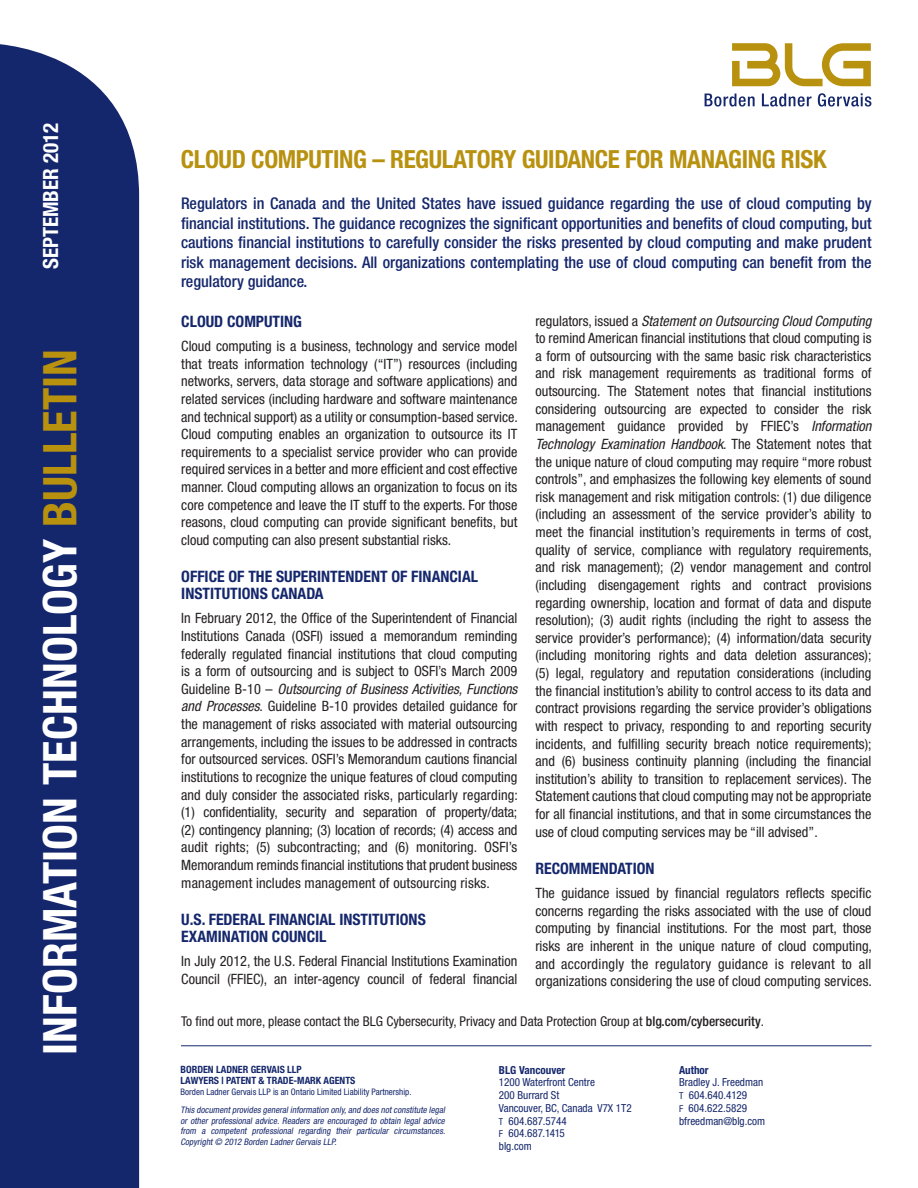
<style>
.page{position:relative;width:918px;height:1188px;background:#fff}
.page>*{position:absolute;margin:0;border:0;box-sizing:border-box;transform-origin:0 0}
.t1{font:700 condensed 46.5px "Helvetica Neue LT Pro";letter-spacing:.005em;color:#fff}
.Headline{font:700 condensed 25.05px "Helvetica Neue LT Pro";letter-spacing:-.015em;color:#b8910f}
.t2{font:700 condensed 21px "Helvetica Neue LT Pro";color:#fff}
.Blue_text_-_Body{font:500 condensed 16.2px/19.5px "Helvetica Neue LT Pro";color:#15276c;text-align:justify}
.t3{font:700 condensed 15.75px/16.8px "Helvetica Neue LT Pro";color:#15276c}
.Body_-_Jay_full_just{font:condensed 14.25px/17.5px "Helvetica Neue LT Pro";color:#231f20;text-align:justify}
.Black_texts_-Body{font:condensed 13.5px "Helvetica Neue LT Pro";color:#231f20}
.Contact_Info{font:condensed 11.1px/12.8px "Helvetica Neue LT Pro";color:#15276c}
.Contact_Info-2{font:700 condensed 11.1px "Helvetica Neue LT Pro";color:#15276c}
.Subhead_YC{font:700 condensed 10.05px "Helvetica Neue LT Pro";color:#15276c}
.Text_YC{font:italic condensed 9px/10.6px "Helvetica Neue LT Pro";color:#15276c;text-align:justify}
.t4{font:condensed 9px "Helvetica Neue LT Pro";color:#15276c}
.s1{color:#b8910f}
.s2{font-style:italic}
.s3{font-weight:500}
.s4{font-size:9.45px}
</style>
<div class="page">
<div style="left:0;top:44px;width:139px;height:1144px;background:#15276c"></div>
<svg style="left:705px;top:94px;width:50px;height:13px"></svg>
<svg style="left:762px;top:94px;width:50px;height:13px"></svg>
<svg style="left:818px;top:93px;width:53px;height:14px"></svg>
<svg style="left:732px;top:43px;width:139px;height:43px"></svg>
<hr style="left:181px;top:1046px;width:691px;height:1px;background:#15276c">
<p class="t2" style="left:38px;top:269px;width:148px;rotate:-90deg">SEPTEMBER 2012</p>
<p class="t1" style="left:32px;top:1055px;width:707px;rotate:-90deg">INFORMATION TECHNOLOGY <span class="s1">BULLETIN</span></p>
<p class="Headline" style="left:181px;top:144px;width:647px">CLOUD COMPUTING – REGULATORY GUIDANCE FOR MANAGING RISK</p>
<p class="Blue_text_-_Body" style="left:181px;top:194px;width:692px">Regulators in Canada and the United States have issued guidance regarding the use of cloud computing by financial institutions. The guidance recognizes the significant opportunities and benefits of cloud computing, but cautions financial institutions to carefully consider the risks presented by cloud computing and make prudent risk management decisions. All organizations contemplating the use of cloud computing can benefit from the regulatory guidance.</p>
<p class="t3" style="left:181px;top:312px;width:122px">CLOUD COMPUTING</p>
<p class="Body_-_Jay_full_just" style="left:181px;top:337px;width:338px">Cloud computing is a business, technology and service model that treats information technology (“IT”) resources (including networks, servers, data storage and software applications) and related services (including hardware and software maintenance and technical support) as a utility or consumption-based service.<br>Cloud computing enables an organization to outsource its IT requirements to a specialist service provider who can provide required services in a better and more efficient and cost effective manner. Cloud computing allows an organization to focus on its core competence and leave the IT stuff to the experts. For those reasons, cloud computing can provide significant benefits, but cloud computing can also present substantial risks.</p>
<p class="t3" style="left:181px;top:568px;width:298px">OFFICE OF THE SUPERINTENDENT OF FINANCIAL<br>INSTITUTIONS CANADA</p>
<p class="Body_-_Jay_full_just" style="left:181px;top:609px;width:338px">In February 2012, the Office of the Superintendent of Financial Institutions Canada (OSFI) issued a memorandum reminding federally regulated financial institutions that cloud computing is a form of outsourcing and is subject to OSFI’s March 2009<br>Guideline B-10 – <span class="s2">Outsourcing of Business Activities, Functions and Processes</span>. Guideline B-10 provides detailed guidance for the management of risks associated with material outsourcing arrangements, including the issues to be addressed in contracts for outsourced services. OSFI’s Memorandum cautions financial institutions to recognize the unique features of cloud computing and duly consider the associated risks, particularly regarding: (1) confidentiality, security and separation of property/data; (2) contingency planning; (3) location of records; (4) access and audit rights; (5) subcontracting; and (6) monitoring. OSFI’s Memorandum reminds financial institutions that prudent business management includes management of outsourcing risks.</p>
<p class="t3" style="left:181px;top:911px;width:246px">U.S. FEDERAL FINANCIAL INSTITUTIONS<br>EXAMINATION COUNCIL</p>
<p class="Body_-_Jay_full_just" style="left:181px;top:952px;width:338px">In July 2012, the U.S. Federal Financial Institutions Examination<br>Council (FFIEC), an inter-agency council of federal financial</p>
<p class="Body_-_Jay_full_just" style="left:535px;top:312px;width:338px">regulators, issued a <span class="s2">Statement on Outsourcing Cloud Computing </span>to remind American financial institutions that cloud computing is a form of outsourcing with the same basic risk characteristics and risk management requirements as traditional forms of outsourcing. The Statement notes that financial institutions considering outsourcing are expected to consider the risk management guidance provided by FFIEC’s <span class="s2">Information Technology Examination Handbook</span>. The Statement notes that the unique nature of cloud computing may require “more robust controls”, and emphasizes the following key elements of sound risk management and risk mitigation controls: (1) due diligence (including an assessment of the service provider’s ability to meet the financial institution’s requirements in terms of cost, quality of service, compliance with regulatory requirements, and risk management); (2) vendor management and control (including disengagement rights and contract provisions regarding ownership, location and format of data and dispute resolution); (3) audit rights (including the right to assess the service provider’s performance); (4) information/data security (including monitoring rights and data deletion assurances); (5) legal, regulatory and reputation considerations (including the financial institution’s ability to control access to its data and contract provisions regarding the service provider’s obligations with respect to privacy, responding to and reporting security incidents, and fulfilling security breach notice requirements); and (6) business continuity planning (including the financial institution’s ability to transition to replacement services). The Statement cautions that cloud computing may not be appropriate for all financial institutions, and that in some circumstances the use of cloud computing services may be “ill advised”.</p>
<p class="t3" style="left:535px;top:860px;width:121px">RECOMMENDATION</p>
<p class="Body_-_Jay_full_just" style="left:535px;top:884px;width:338px">The guidance issued by financial regulators reflects specific concerns regarding the risks associated with the use of cloud computing by financial institutions. For the most part, those risks are inherent in the unique nature of cloud computing, and accordingly the regulatory guidance is relevant to all organizations considering the use of cloud computing services.</p>
<p class="Black_texts_-Body" style="left:181px;top:1013px;width:585px">To find out more, please contact the BLG Cybersecurity, Privacy and Data Protection Group at <span class="s3">blg.com/cybersecurity</span>.</p>
<p class="Subhead_YC" style="left:181px;top:1063px;width:123px">BORDEN LADNER GERVAIS LLP</p>
<p class="Subhead_YC" style="left:181px;top:1074px;width:176px">LAWYERS | PATENT &amp; TRADE-MARK AGENTS</p>
<p class="t4" style="left:181px;top:1086px;width:232px">Borden Ladner Gervais LLP is an Ontario Limited Liability Partnership.</p>
<p class="Text_YC" style="left:180px;top:1104px;width:268px">This documentprovides generalinformation only,and does notconstitute legal or other professional advice. Readers are encouraged to obtain legal advice from a competent professional regarding their particular circumstances.<br>Copyright© 2012 Borden LadnerGervais LLP.</p>
<p class="Contact_Info-2" style="left:499px;top:1063px;width:68px">BLG Vancouver</p>
<p class="Contact_Info" style="left:499px;top:1076px;width:134px">1200 Waterfront Centre<br>200 Burrard St<br>Vancouver, BC, Canada V7X 1T2<br><span class="s4">T</span> 604.687.5744</p>
<p class="Contact_Info" style="left:499px;top:1127px;width:67px"><span class="s4">F</span> 604.687.1415</p>
<p class="Contact_Info" style="left:499px;top:1140px;width:34px">blg.com</p>
<p class="Contact_Info-2" style="left:679px;top:1063px;width:31px">Author</p>
<p class="Contact_Info" style="left:679px;top:1076px;width:86px">Bradley J. Freedman</p>
<p class="Contact_Info" style="left:679px;top:1089px;width:70px"><span class="s4">T</span> 604.640.4129</p>
<p class="Contact_Info" style="left:679px;top:1102px;width:70px"><span class="s4">F</span> 604.622.5829</p>
<p class="Contact_Info" style="left:679px;top:1114px;width:88px">bfreedman@blg.com</p>
</div>
